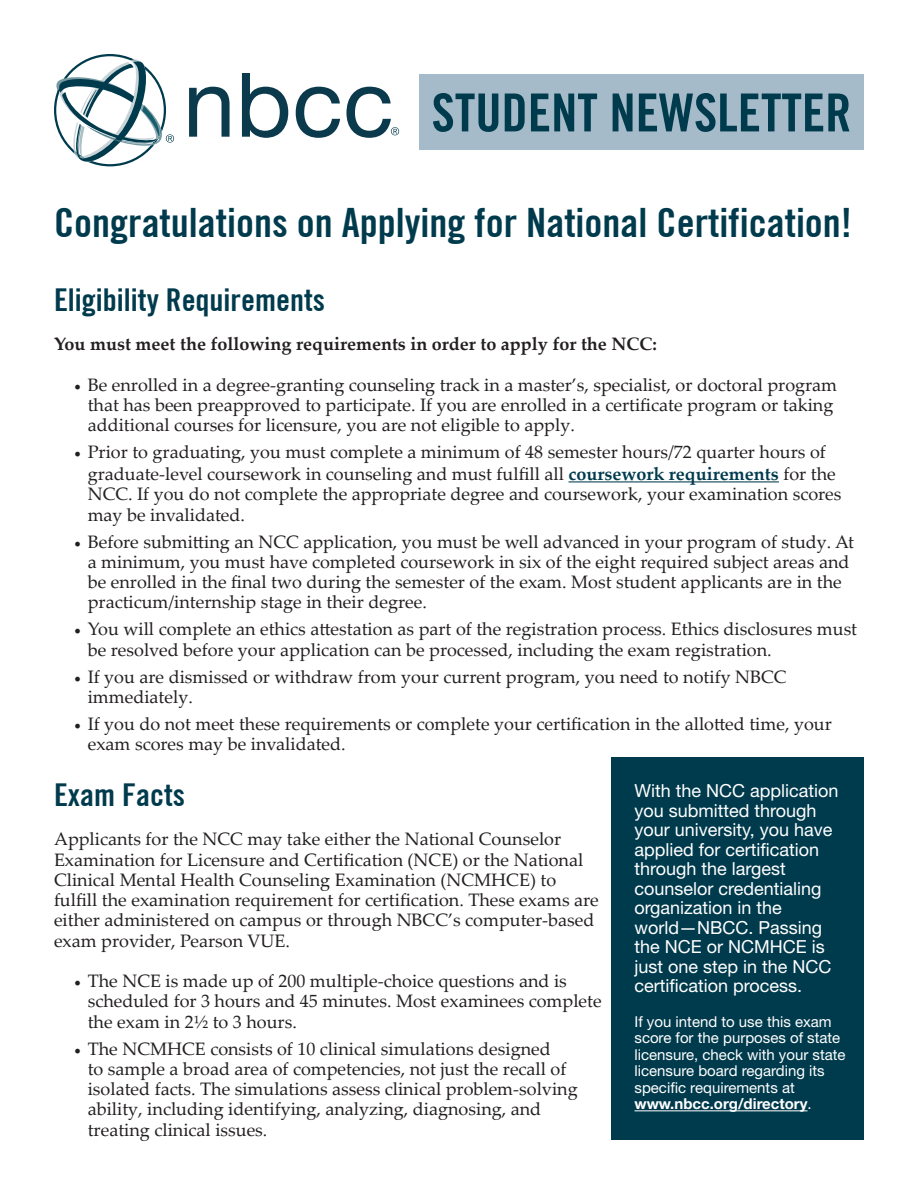
<style>
.page{position:relative;width:918px;height:1188px;background:#fff}
.page>*{position:absolute;margin:0;border:0;box-sizing:border-box;transform-origin:0 0}
.t1{font:700 condensed 52.5px "Trade Gothic No.20";color:#003b4d}
.t2{font:700 condensed 40.5px "Trade Gothic No.20";color:#003b4d}
.t3{font:700 condensed 31.5px "Trade Gothic No.20";color:#003b4d}
.t4{font:18px/20.2px "Palatino Linotype";color:#231f20}
.t5{font:18px/19.5px "Helvetica Neue LT Std";color:#fff}
.t6{font:700 18px "Palatino Linotype";color:#231f20}
.t7{font:15px/16.5px "Helvetica Neue LT Std";color:#fff}
.t8{font:700 15px "Helvetica Neue LT Std";color:#fff}
.s1{font-family:"Minion Pro"}
.s2{font-weight:700;color:#003b4d}
.s3{font-weight:400}
</style>
<div class="page">
<div style="left:419px;top:75px;width:445px;height:75px;background:#a5bbc9"></div>
<svg style="left:189px;top:87px;width:41px;height:50px"></svg>
<svg style="left:242px;top:73px;width:46px;height:65px"></svg>
<svg style="left:296px;top:87px;width:44px;height:51px"></svg>
<svg style="left:54px;top:54px;width:120px;height:112px"></svg>
<svg style="left:346px;top:87px;width:53px;height:51px"></svg>
<hr style="left:569px;top:481px;width:210px;height:1px;background:#003b4d">
<div style="left:611px;top:757px;width:253px;height:382px;background:#003b4d"></div>
<hr style="left:634px;top:1110px;width:174px;height:1px;background:#fff">
<p class="t1" style="left:432px;top:81px;width:421px">STUDENT NEWSLETTER</p>
<p class="t2" style="left:54px;top:198px;width:800px">Congratulations on Applying for National Certification!</p>
<p class="t3" style="left:54px;top:280px;width:273px">Eligibility Requirements</p>
<p class="t6" style="left:54px;top:332px;width:604px">You must meet the following requirements in order to apply for the NCC:</p>
<p class="t4" style="left:88px;top:374px;width:751px;text-indent:-14px"><span class="s1">•</span> Be enrolled in a degree-granting counseling track in a master’s, specialist, or doctoral program that has been preapproved to participate. If you are enrolled in a certificate program or taking additional courses for licensure, you are not eligible to apply.</p>
<p class="t4" style="left:88px;top:441px;width:755px;line-height:20.7px;text-indent:-14px"><span class="s1">•</span> Prior to graduating, you must complete a minimum of 48 semester hours/72 quarter hours of graduate-level coursework in counseling and must fulfill all <span class="s2">coursework requirements</span> for the NCC. If you do not complete the appropriate degree and coursework, your examination scores may be invalidated.</p>
<p class="t4" style="left:88px;top:531px;width:768px;text-indent:-14px"><span class="s1">•</span> Before submitting an NCC application, you must be well advanced in your program of study. At a minimum, you must have completed coursework in six of the eight required subject areas and be enrolled in the final two during the semester of the exam. Most student applicants are in the practicum/internship stage in their degree.</p>
<p class="t4" style="left:88px;top:618px;width:771px;text-indent:-14px"><span class="s1">•</span> You will complete an ethics attestation as part of the registration process. Ethics disclosures must be resolved before your application can be processed, including the exam registration.</p>
<p class="t4" style="left:88px;top:666px;width:700px;text-indent:-14px"><span class="s1">•</span> If you are dismissed or withdraw from your current program, you need to notify NBCC immediately.</p>
<p class="t4" style="left:88px;top:713px;width:746px;text-indent:-14px"><span class="s1">•</span> If you do not meet these requirements or complete your certification in the allotted time, your exam scores may be invalidated.</p>
<p class="t3" style="left:54px;top:775px;width:133px">Exam Facts</p>
<p class="t4" style="left:54px;top:828px;width:546px">Applicants for the NCC may take either the National Counselor Examination for Licensure and Certification (NCE) or the National Clinical Mental Health Counseling Examination (NCMHCE) to fulfill the examination requirement for certification. These exams are either administered on campus or through NBCC’s computer-based exam provider, Pearson VUE.</p>
<p class="t4" style="left:88px;top:970px;width:515px;text-indent:-14px"><span class="s1">•</span> The NCE is made up of 200 multiple-choice questions and is scheduled for 3 hours and 45 minutes. Most examinees complete the exam in 2½ to 3 hours.</p>
<p class="t4" style="left:88px;top:1038px;width:492px;text-indent:-14px"><span class="s1">•</span> The NCMHCE consists of 10 clinical simulations designed<br>to sample a broad area of competencies, not just the recall of isolated facts. The simulations assess clinical problem-solving ability, including identifying, analyzing, diagnosing, and treating clinical issues.</p>
<p class="t5" style="left:634px;top:781px;width:206px">With the NCC application you submitted through your university, you have applied for certification through the largest counselor credentialing organization in the world—NBCC. Passing the NCE or NCMHCE is just one step in the NCC certification process.</p>
<p class="t7" style="left:634px;top:1013px;width:213px">If you intend to use this exam score for the purposes of state licensure, check with your state licensure board regarding its specific requirements at</p>
<p class="t8" style="left:634px;top:1095px;width:179px">www.nbcc.org/directory<span class="s3">.</span></p>
</div>
